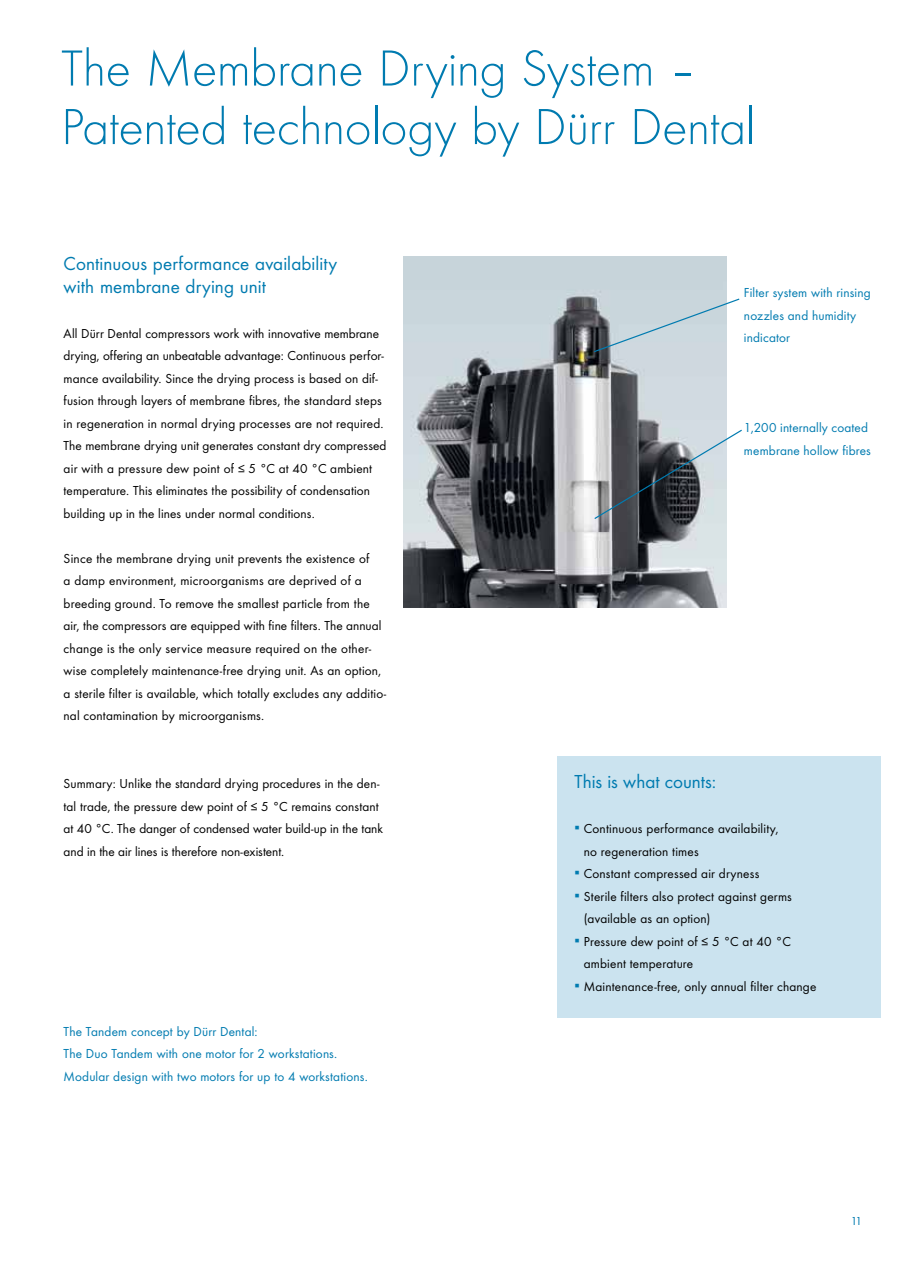
<style>
.page{position:relative;width:914px;height:1262px;background:#fff}
.page>*{position:absolute;margin:0;border:0;box-sizing:border-box;transform-origin:0 0}
.t1{font:300 52.5px/58.5px "Futura TOT";letter-spacing:-.01em;color:#007bb0}
.t2{font:19.5px/22.5px "Futura TOT Boo";letter-spacing:.005em;color:#007bb0}
.t3{font:13.5px/22.5px "Futura TOT Boo";letter-spacing:.01em;color:#000}
.t4{font:13.5px/22.5px "Futura TOT Boo";letter-spacing:.01em;color:#007bb0}
.t5{font:12px "Futura TOT Boo";color:#007bb0}
.s1{color:#007bb0}
</style>
<div class="page">
<div style="left:558px;top:756px;width:323px;height:261px;background:#cbe3ef"></div>
<img style="left:404px;top:256px;width:323px;height:352px">
<svg style="left:593px;top:297px;width:147px;height:56px;background:#c0cdd3"></svg>
<svg style="left:593px;top:428px;width:149px;height:92px;background:#84898e"></svg>
<h1 class="t1" style="left:61px;top:39px;width:695px">The Membrane Drying System –<br>Patented technology by Dürr Dental</h1>
<h2 class="t2" style="left:64px;top:252px;width:275px">Continuous performance availability with membrane drying unit</h2>
<p class="t3" style="left:64px;top:322px;width:324px">All Dürr Dental compressors work with innovative membrane drying, offering an unbeatable advantage: Continuous perfor&shy;mance availability. Since the drying process is based on dif&shy;fusion through layers of membrane fibres, the standard steps in regeneration in normal drying processes are not required.<br>The membrane drying unit generates constant dry compressed air with a pressure dew point of ≤ 5 °C at 40 °C ambient temperature. This eliminates the possibility of condensation building up in the lines under normal conditions.</p>
<p class="t3" style="left:64px;top:547px;width:324px">Since the membrane drying unit prevents the existence of<br>a damp environment, microorganisms are deprived of a breeding ground. To remove the smallest particle from the air, the compressors are equipped with fine filters. The annual change is the only service measure required on the other&shy;wise completely maintenance-free drying unit. As an option, a sterile filter is available, which totally excludes any additio&shy;nal contamination by microorganisms.</p>
<p class="t4" style="left:744px;top:281px;width:128px">Filter system with rinsing nozzles and humidity indicator</p>
<p class="t4" style="left:744px;top:416px;width:129px">1,200 internally coated membrane hollow fibres</p>
<p class="t3" style="left:64px;top:772px;width:321px">Summary: U nlike the standard drying procedures in the den&shy;tal trade, the pressure dew point of ≤ 5 °C remains constant at 40 °C. The danger of condensed water build-up in the tank and in the air lines is therefore non-existent.</p>
<h2 class="t2" style="left:575px;top:770px;width:143px">This is what counts:</h2>
<p class="t3" style="left:584px;top:817px;width:196px;text-indent:-9px"><span class="s1">▪</span> Continuous performance availability, no regeneration times</p>
<p class="t3" style="left:575px;top:862px;width:186px"><span class="s1">▪</span> Constant compressed air dryness</p>
<p class="t3" style="left:584px;top:884px;width:210px;text-indent:-9px"><span class="s1">▪</span> Sterile filters also protect against germs (available as an option)</p>
<p class="t3" style="left:584px;top:929px;width:208px;text-indent:-9px"><span class="s1">▪</span> Pressure dew point of ≤ 5 °C at 40 °C ambient temperature</p>
<p class="t3" style="left:575px;top:974px;width:243px"><span class="s1">▪</span> Maintenance-free, only annual filter change</p>
<p class="t4" style="left:64px;top:1019px;width:306px">The Tandem concept by Dürr Dental:<br>The Duo Tandem with one motor for 2 workstations.<br>Modular design with two motors for up to 4 workstations.</p>
<p class="t5" style="left:850px;top:1213px;width:13px">11</p>
</div>
